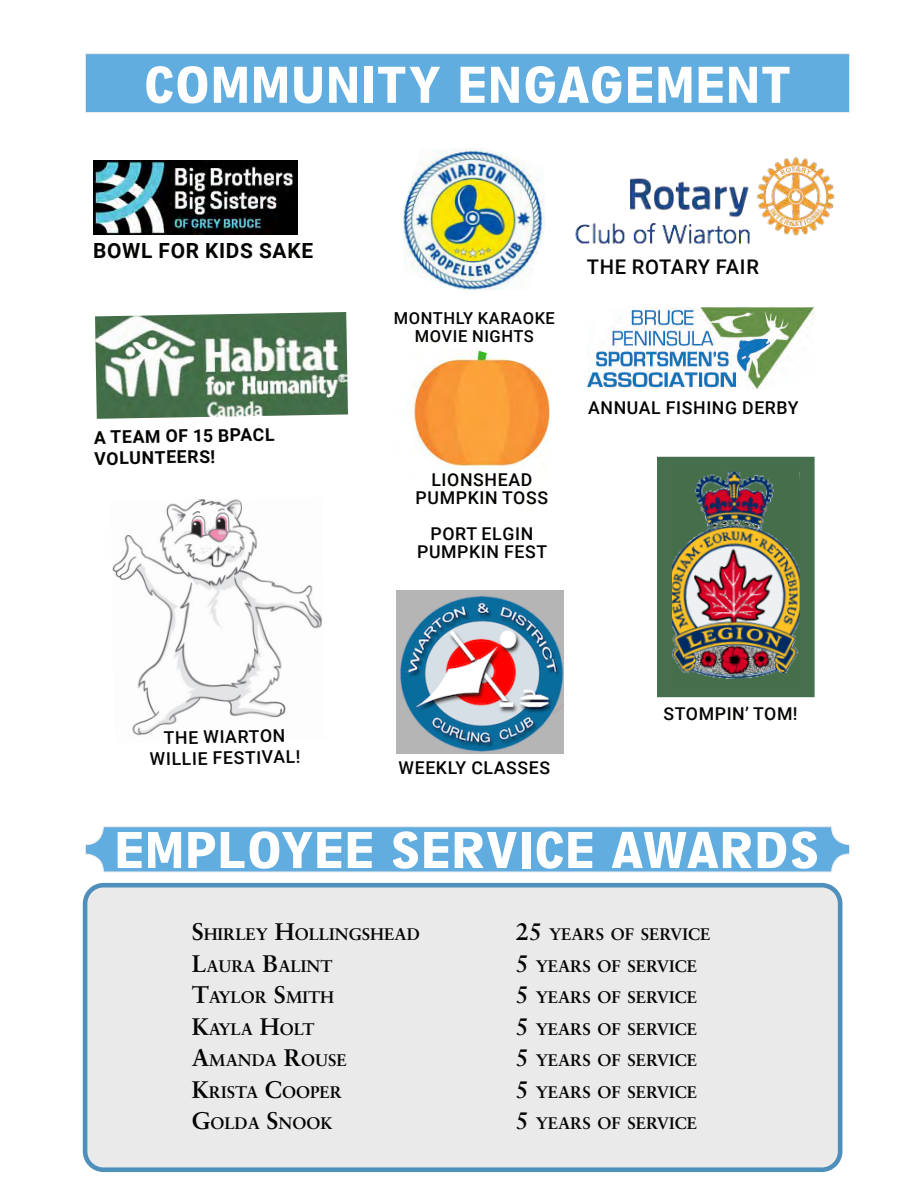
<style>
.page{position:relative;width:918px;height:1188px;background:#fff}
.page>*{position:absolute;margin:0;border:0;box-sizing:border-box;transform-origin:0 0}
.t1{font:900 54px "Neuzeit Gro Con";color:#fff}
.Title_Point_Acent_Le{font:700 20.85px "Roboto";letter-spacing:.035em;color:#040503}
.Title_Point_Acent_Le-2{font:500 20.25px "Roboto";letter-spacing:.035em;color:#040503}
.Title_Point_Acent_Le-3{font:500 17.7px/18px "Roboto";letter-spacing:.035em;color:#040503;text-align:center}
.Title_Point_Acent_Le-4{font:700 17.7px/21px "Roboto";color:#040503}
.Title_Point_Acent_Le-5{font:700 16.8px "Sabon LT Pro";color:#040503}
.Title_Point_Acent_Le-6{font:500 16.5px "Roboto";letter-spacing:.035em;color:#040503}
.s1{font-size:24px}
</style>
<div class="page">
<div style="left:85px;top:885px;width:755px;height:285px;background:#ebeaeb;border-radius:18px"></div>
<div style="left:83px;top:883px;width:759px;height:289px;border:5px solid #4e90bb;border-radius:18px"></div>
<div style="left:85px;top:53px;width:765px;height:60px;background:#61addf;border:1px solid #ececee"></div>
<div style="left:85px;top:827px;width:765px;height:45px;background:#61addf;border-radius:18px"></div>
<div style="left:85px;top:826px;width:765px;height:46px;border:1px solid #ececee;border-radius:18px"></div>
<img style="left:414px;top:351px;width:135px;height:116px">
<img style="left:403px;top:149px;width:141px;height:141px">
<img style="left:94px;top:161px;width:204px;height:73px">
<img style="left:544px;top:157px;width:291px;height:87px">
<img style="left:587px;top:308px;width:226px;height:80px">
<img style="left:95px;top:312px;width:253px;height:107px">
<img style="left:396px;top:591px;width:168px;height:163px">
<img style="left:112px;top:499px;width:210px;height:237px">
<img style="left:673px;top:473px;width:126px;height:208px">
<div style="left:657px;top:457px;width:158px;height:240px;border:15px solid #466f4e"></div>
<h1 class="t1" style="left:144px;top:55px;width:649px">COMMUNITY ENGAGEMENT</h1>
<p class="Title_Point_Acent_Le" style="left:93px;top:236px;width:221px">BOWL FOR KIDS SAKE</p>
<p class="Title_Point_Acent_Le-4" style="left:94px;top:426px;width:182px;rotate:-1deg">A TEAM OF 15 BPACL<br>VOLUNTEERS!</p>
<p class="Title_Point_Acent_Le-3" style="left:149px;top:727px;width:152px;line-height:21px;rotate:-1deg">THE WIARTON<br>WILLIE FESTIVAL!</p>
<p class="Title_Point_Acent_Le-6" style="left:394px;top:307px;width:163px">MONTHLY KARAOKE</p>
<p class="Title_Point_Acent_Le-6" style="left:415px;top:325px;width:121px">MOVIE NIGHTS</p>
<p class="Title_Point_Acent_Le-3" style="left:416px;top:470px;width:134px">LIONSHEAD<br>PUMPKIN TOSS</p>
<p class="Title_Point_Acent_Le-3" style="left:417px;top:524px;width:132px">PORT ELGIN<br>PUMPKIN FEST</p>
<p class="Title_Point_Acent_Le-2" style="left:587px;top:252px;width:174px">THE ROTARY FAIR</p>
<p class="Title_Point_Acent_Le-3" style="left:588px;top:398px;width:212px">ANNUAL FISHING DERBY</p>
<p class="Title_Point_Acent_Le-3" style="left:399px;top:758px;width:153px">WEEKLY CLASSES</p>
<p class="Title_Point_Acent_Le-3" style="left:663px;top:704px;width:136px">STOMPIN’ TOM!</p>
<p class="t1" style="left:114px;top:820px;width:707px">EMPLOYEE SERVICE AWARDS</p>
<p class="Title_Point_Acent_Le-5" style="left:192px;top:924px;width:230px"><span class="s1">S</span>HIRLEY <span class="s1">H</span>OLLINGSHEAD</p>
<p class="Title_Point_Acent_Le-5" style="left:516px;top:924px;width:196px"><span class="s1">25</span> YEARS OF SERVICE</p>
<p class="Title_Point_Acent_Le-5" style="left:192px;top:955px;width:142px"><span class="s1">L</span>AURA <span class="s1">B</span>ALINT</p>
<p class="Title_Point_Acent_Le-5" style="left:516px;top:955px;width:183px"><span class="s1">5</span> YEARS OF SERVICE</p>
<p class="Title_Point_Acent_Le-5" style="left:192px;top:987px;width:144px"><span class="s1">T</span>AYLOR <span class="s1">S</span>MITH</p>
<p class="Title_Point_Acent_Le-5" style="left:516px;top:987px;width:183px"><span class="s1">5</span> YEARS OF SERVICE</p>
<p class="Title_Point_Acent_Le-5" style="left:192px;top:1018px;width:124px"><span class="s1">K</span>AYLA <span class="s1">H</span>OLT</p>
<p class="Title_Point_Acent_Le-5" style="left:516px;top:1018px;width:183px"><span class="s1">5</span> YEARS OF SERVICE</p>
<p class="Title_Point_Acent_Le-5" style="left:192px;top:1050px;width:157px"><span class="s1">A</span>MANDA <span class="s1">R</span>OUSE</p>
<p class="Title_Point_Acent_Le-5" style="left:516px;top:1050px;width:183px"><span class="s1">5</span> YEARS OF SERVICE</p>
<p class="Title_Point_Acent_Le-5" style="left:192px;top:1081px;width:152px"><span class="s1">K</span>RISTA <span class="s1">C</span>OOPER</p>
<p class="Title_Point_Acent_Le-5" style="left:516px;top:1081px;width:183px"><span class="s1">5</span> YEARS OF SERVICE</p>
<p class="Title_Point_Acent_Le-5" style="left:192px;top:1113px;width:142px"><span class="s1">G</span>OLDA <span class="s1">S</span>NOOK</p>
<p class="Title_Point_Acent_Le-5" style="left:516px;top:1113px;width:183px"><span class="s1">5</span> YEARS OF SERVICE</p>
</div>
